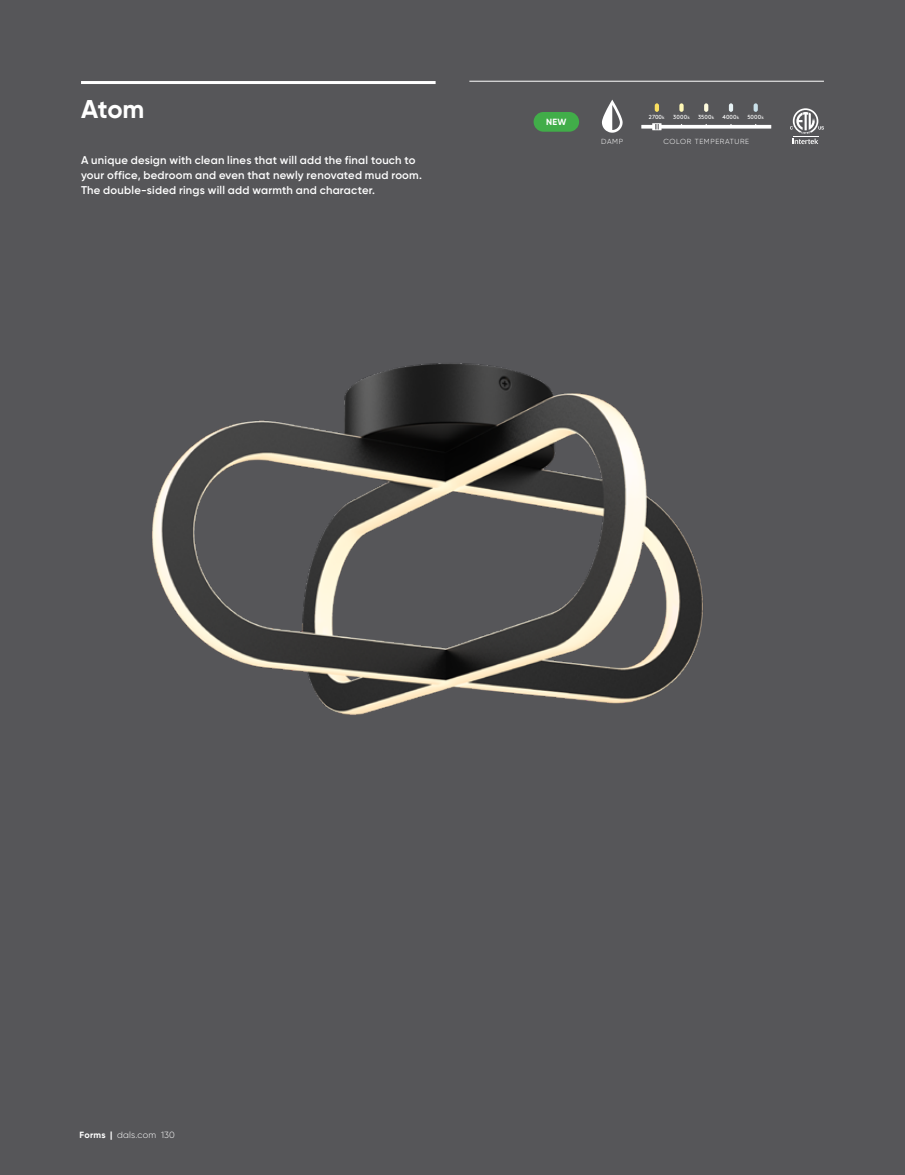
<style>
.page{position:relative;width:905px;height:1175px;background:#fff}
.page>*{position:absolute;margin:0;border:0;box-sizing:border-box;transform-origin:0 0}
.t1{font:700 25.65px "Gilroy";color:#fff}
.t2{font:600 11.25px/15px "Gilroy";letter-spacing:.02em;color:#fff}
.t3{font:300 9px "Gilroy";letter-spacing:.02em;color:#fff}
.t4{font:700 9px "Gilroy";color:#fff}
.t5{font:300 7.35px "Gilroy";letter-spacing:.08em;color:#fff}
.t6{font:5.85px "Brown";letter-spacing:.025em;color:#fff}
.s1{font-size:4.65px}
.s2{font-weight:700}
</style>
<div class="page">
<div style="left:0;top:0;width:904px;height:1174px;background:#565659"></div>
<hr style="left:81px;top:81px;width:354px;height:3px;background:#fff">
<hr style="left:469px;top:81px;width:355px;height:1px;background:#fff">
<img style="left:152px;top:144px;width:661px;height:571px">
<svg style="left:790px;top:108px;width:34px;height:36px"></svg>
<svg style="left:654px;top:103px;width:5px;height:9px"></svg>
<svg style="left:704px;top:103px;width:4px;height:9px"></svg>
<svg style="left:728px;top:103px;width:5px;height:9px"></svg>
<svg style="left:679px;top:103px;width:4px;height:9px"></svg>
<svg style="left:660px;top:125px;width:111px;height:4px"></svg>
<svg style="left:641px;top:125px;width:12px;height:4px"></svg>
<svg style="left:652px;top:123px;width:9px;height:7px"></svg>
<svg style="left:753px;top:103px;width:4px;height:9px"></svg>
<svg style="left:602px;top:100px;width:20px;height:33px"></svg>
<div style="left:533px;top:112px;width:46px;height:20px;background:#41ad49;border-radius:10px"></div>
<h1 class="t1" style="left:81px;top:93px;width:65px">Atom</h1>
<p class="t2" style="left:81px;top:152px;width:342px">A unique design with clean lines that will add the final touch to your office, bedroom and even that newly renovated mud room.<br>The double-sided rings will add warmth and character.</p>
<p class="t4" style="left:546px;top:116px;width:22px">NEW</p>
<p class="t5" style="left:601px;top:137px;width:23px">DAMP</p>
<p class="t6" style="left:649px;top:113px;width:17px">2700<span class="s1">k</span></p>
<p class="t6" style="left:673px;top:113px;width:18px">3000<span class="s1">k</span></p>
<p class="t6" style="left:698px;top:113px;width:18px">3500<span class="s1">k</span></p>
<p class="t6" style="left:722px;top:113px;width:18px">4000<span class="s1">k</span></p>
<p class="t6" style="left:747px;top:113px;width:18px">5000<span class="s1">k</span></p>
<p class="t5" style="left:663px;top:137px;width:87px">COLOR TEMPERATURE</p>
<p class="t3" style="left:80px;top:1129px;width:97px"><span class="s2">Forms |</span> dals.com 130</p>
</div>
